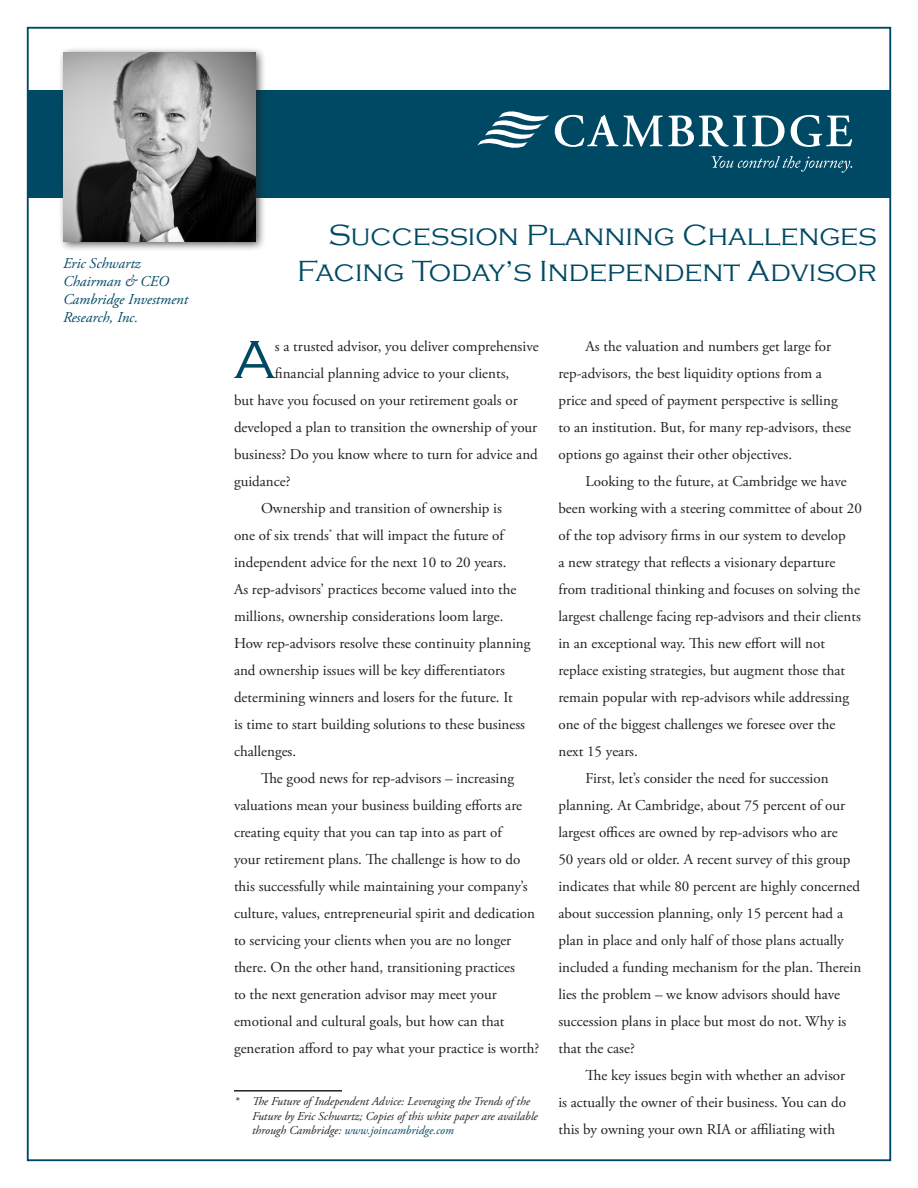
<style>
.page{position:relative;width:918px;height:1188px;background:#fff}
.page>*{position:absolute;margin:0;border:0;box-sizing:border-box;transform-origin:0 0}
._1st_Paragraph{font:300 55.5px "Copperplate Gothic";color:#004964}
.t1{font:300 30px/36px "Copperplate Gothic";color:#004964;text-align:right}
.Body{font:15px/27px "Adobe Garamond Pro";color:#231f20}
._1st_Paragraph-2{font:15px "Adobe Garamond Pro";color:#231f20}
.t2{font:italic 15px/18px "Adobe Garamond Pro";color:#004964}
.footnote{font:italic 12px/14.4px "Adobe Garamond Pro";color:#231f20}
.s1{color:#004964}
</style>
<div class="page">
<hr style="left:234px;top:1090px;width:108px;height:2px;background:#231f20">
<div style="left:27px;top:90px;width:864px;height:108px;background:#004964"></div>
<svg style="left:477px;top:111px;width:72px;height:37px"></svg>
<svg style="left:555px;top:115px;width:297px;height:32px"></svg>
<svg style="left:712px;top:156px;width:140px;height:17px"></svg>
<div style="left:58px;top:47px;width:208px;height:205px;background:#231f20;opacity:.75"></div>
<img style="left:64px;top:52px;width:191px;height:189px">
<p class="t2" style="left:63px;top:254px;width:79px">Eric Schwartz</p>
<p class="t2" style="left:63px;top:272px;width:108px">Chairman &amp; CEO</p>
<p class="t2" style="left:63px;top:290px;width:127px">Cambridge Investment<br>Research, Inc.</p>
<p class="t1" style="left:297px;top:218px;width:581px">Succession Planning Challenges<br>Facing Today’s Independent Advisor</p>
<p class="_1st_Paragraph" style="left:234px;top:330px;width:42px">A</p>
<p class="_1st_Paragraph-2" style="left:275px;top:337px;width:265px">s a trusted advisor, you deliver comprehensive</p>
<p class="_1st_Paragraph-2" style="left:275px;top:364px;width:236px">financial planning advice to your clients,</p>
<p class="_1st_Paragraph-2" style="left:234px;top:391px;width:285px">but have you focused on your retirement goals or</p>
<p class="_1st_Paragraph-2" style="left:234px;top:418px;width:305px">developed a plan to transition the ownership of your</p>
<p class="_1st_Paragraph-2" style="left:234px;top:445px;width:305px">business? Do you know where to turn for advice and</p>
<p class="_1st_Paragraph-2" style="left:234px;top:472px;width:58px">guidance?</p>
<p class="Body" style="left:234px;top:495px;width:298px;text-indent:27px">Ownership and transition of ownership is<br>one of six trends<sup>*</sup> that will impact the future of independent advice for the next 10 to 20 years.<br>As rep-advisors’ practices become valued into the millions, ownership considerations loom large.<br>How rep-advisors resolve these continuity planning and ownership issues will be key differentiators determining winners and losers for the future. It<br>is time to start building solutions to these business challenges.</p>
<p class="Body" style="left:234px;top:765px;width:307px;text-indent:27px">The good news for rep-advisors – increasing valuations mean your business building efforts are creating equity that you can tap into as part of<br>your retirement plans. The challenge is how to do this successfully while maintaining your company’s culture, values, entrepreneurial spirit and dedication to servicing your clients when you are no longer there. On the other hand, transitioning practices<br>to the next generation advisor may meet your emotional and cultural goals, but how can that generation afford to pay what your practice is worth?</p>
<p class="footnote" style="left:252px;top:1095px;width:287px;text-indent:-18px">* The Future of Independent Advice: Leveraging the Trends of the<br>Future by Eric Schwartz; Copies of this white paper are available through Cambridge: <span class="s1">www.joincambridge.com</span></p>
<p class="Body" style="left:558px;top:333px;width:294px;text-indent:27px">As the valuation and numbers get large for rep-advisors, the best liquidity options from a price and speed of payment perspective is selling to an institution. But, for many rep-advisors, these options go against their other objectives.</p>
<p class="Body" style="left:558px;top:468px;width:305px;text-indent:27px">Looking to the future, at Cambridge we have been working with a steering committee of about 20 of the top advisory firms in our system to develop<br>a new strategy that reflects a visionary departure from traditional thinking and focuses on solving the largest challenge facing rep-advisors and their clients in an exceptional way. This new effort will not replace existing strategies, but augment those that remain popular with rep-advisors while addressing one of the biggest challenges we foresee over the next 15 years.</p>
<p class="Body" style="left:558px;top:765px;width:304px;text-indent:27px">First, let’s consider the need for succession planning. At Cambridge, about 75 percent of our largest offices are owned by rep-advisors who are<br>50 years old or older. A recent survey of this group indicates that while 80 percent are highly concerned about succession planning, only 15 percent had a plan in place and only half of those plans actually included a funding mechanism for the plan. Therein lies the problem – we know advisors should have succession plans in place but most do not. Why is that the case?</p>
<p class="Body" style="left:558px;top:1062px;width:289px;text-align:justify;text-indent:27px">The key issues begin with whether an advisor is actually the owner of their business. You can do this by owning your own RIA or affiliating with</p>
</div>
